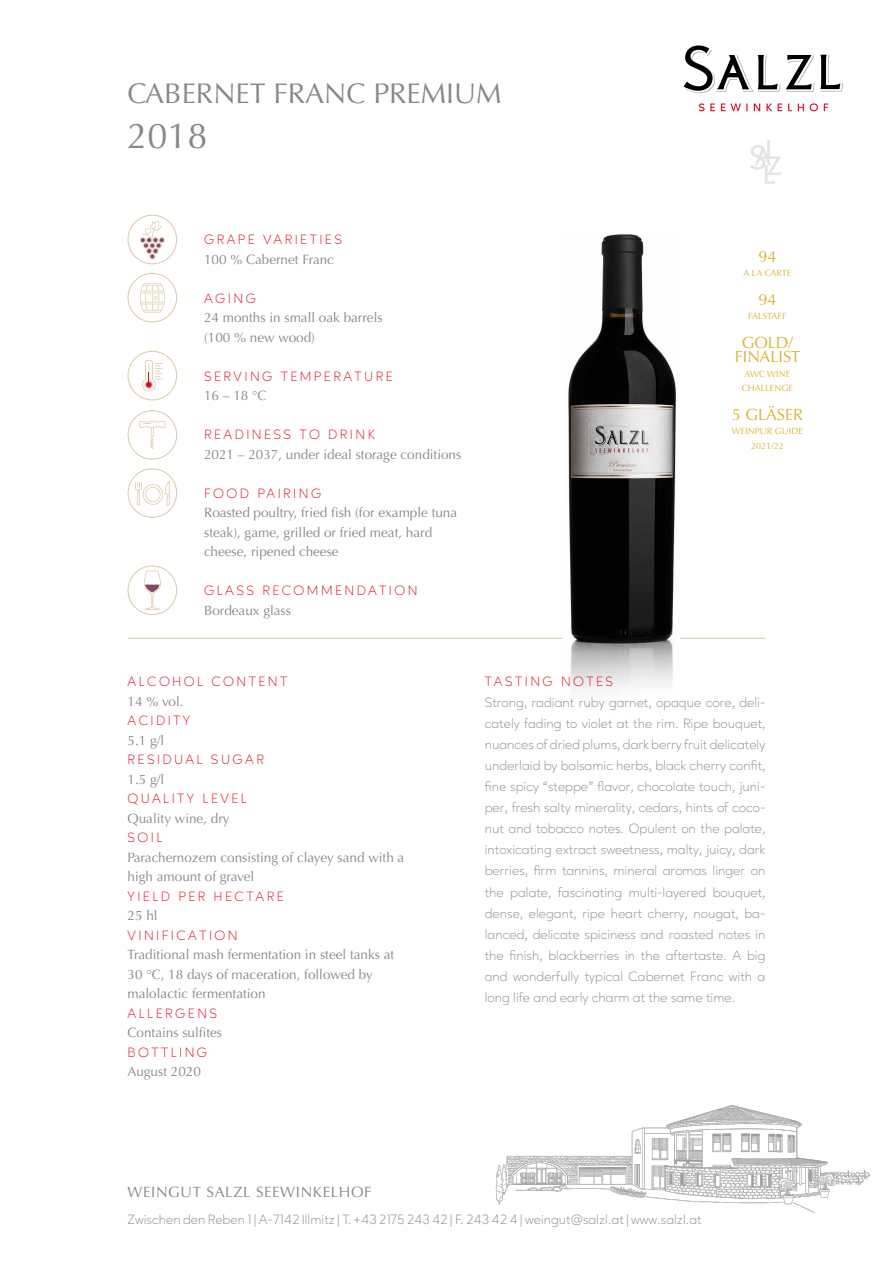
<style>
.page{position:relative;width:893px;height:1263px;background:#fff}
.page>*{position:absolute;margin:0;border:0;box-sizing:border-box;transform-origin:0 0}
.t1{font:36px "Optima";color:#878787}
.t2{font:28.5px "Optima";color:#878787}
.t3{font:16.2px/14.4px "Optima";color:#dbb230;text-align:center}
.t4{font:15px "Optima";letter-spacing:.04em;color:#878787}
.t5{font:300 13.5px/21px "Ageo";color:#878787;text-align:justify}
.t6{font:13.5px/19.5px "Optima";color:#878787}
.t7{font:300 13.5px "Ageo";letter-spacing:.18em;color:#dc0c23}
.t8{font:9px/14.4px "Optima";color:#dbb230}
</style>
<div class="page">
<svg style="left:684px;top:45px;width:159px;height:48px"></svg>
<svg style="left:699px;top:103px;width:129px;height:8px"></svg>
<img style="left:495px;top:1104px;width:375px;height:109px">
<svg style="left:750px;top:140px;width:31px;height:44px"></svg>
<hr style="left:128px;top:638px;width:637px;height:1px;background:#d9caa7">
<div style="left:128px;top:468px;width:49px;height:50px;border:1px solid #d9caa7;border-radius:50%"></div>
<svg style="left:135px;top:481px;width:35px;height:24px"></svg>
<div style="left:128px;top:410px;width:49px;height:50px;border:1px solid #d9caa7;border-radius:50%"></div>
<svg style="left:139px;top:421px;width:26px;height:28px"></svg>
<div style="left:128px;top:351px;width:49px;height:49px;border:1px solid #d9caa7;border-radius:50%"></div>
<svg style="left:142px;top:360px;width:20px;height:31px"></svg>
<div style="left:128px;top:273px;width:49px;height:49px;border:1px solid #d9caa7;border-radius:50%"></div>
<svg style="left:140px;top:283px;width:25px;height:29px"></svg>
<div style="left:128px;top:565px;width:49px;height:50px;border:1px solid #d9caa7;border-radius:50%"></div>
<svg style="left:143px;top:571px;width:18px;height:39px"></svg>
<div style="left:128px;top:215px;width:49px;height:49px;border:1px solid #d9caa7;border-radius:50%"></div>
<svg style="left:140px;top:221px;width:25px;height:38px"></svg>
<img style="left:563px;top:234px;width:117px;height:457px">
<h2 class="t2" style="left:128px;top:77px;width:376px">CABERNET FRANC PREMIUM</h2>
<h1 class="t1" style="left:128px;top:115px;width:82px">2018</h1>
<p class="t7" style="left:204px;top:232px;width:139px">GRAPE VARIETIES</p>
<p class="t6" style="left:204px;top:249px;width:131px">100 % Cabernet Franc</p>
<p class="t7" style="left:204px;top:290px;width:53px">AGING</p>
<p class="t6" style="left:204px;top:308px;width:180px">24 months in small oak barrels (100 % new wood)</p>
<p class="t7" style="left:204px;top:368px;width:190px">SERVING TEMPERATURE</p>
<p class="t6" style="left:204px;top:386px;width:64px">16 – 18 °C</p>
<p class="t7" style="left:204px;top:427px;width:172px">READINESS TO DRINK</p>
<p class="t6" style="left:204px;top:444px;width:259px">2021 – 2037, under ideal storage conditions</p>
<p class="t7" style="left:204px;top:485px;width:119px">FOOD PAIRING</p>
<p class="t6" style="left:204px;top:503px;width:255px">Roasted poultry, fried fish (for example tuna steak), game, grilled or fried meat, hard cheese, ripened cheese</p>
<p class="t7" style="left:204px;top:583px;width:215px">GLASS RECOMMENDATION</p>
<p class="t6" style="left:204px;top:600px;width:89px">Bordeaux glass</p>
<p class="t3" style="left:758px;top:249px;width:20px">94</p>
<p class="t8" style="left:743px;top:266px;width:49px">A LA CARTE</p>
<p class="t3" style="left:758px;top:292px;width:20px">94</p>
<p class="t8" style="left:748px;top:309px;width:40px">FALSTAFF</p>
<p class="t3" style="left:735px;top:335px;width:67px">GOLD/<br>FINALIST</p>
<p class="t8" style="left:742px;top:367px;width:53px">AWC WINE<br>CHALLENGE</p>
<p class="t3" style="left:732px;top:407px;width:73px">5 GLÄSER</p>
<p class="t8" style="left:732px;top:424px;width:73px;text-align:center">WEINPUR GUIDE<br>2021/22</p>
<p class="t7" style="left:128px;top:674px;width:161px">ALCOHOL CONTENT</p>
<p class="t6" style="left:128px;top:692px;width:58px">14 % vol.</p>
<p class="t7" style="left:128px;top:713px;width:64px">ACIDITY</p>
<p class="t6" style="left:128px;top:731px;width:38px">5.1 g/l</p>
<p class="t7" style="left:128px;top:752px;width:138px">RESIDUAL SUGAR</p>
<p class="t6" style="left:128px;top:770px;width:38px">1.5 g/l</p>
<p class="t7" style="left:128px;top:791px;width:121px">QUALITY LEVEL</p>
<p class="t6" style="left:128px;top:809px;width:104px">Quality wine, dry</p>
<p class="t7" style="left:128px;top:830px;width:36px">SOIL</p>
<p class="t6" style="left:128px;top:848px;width:278px">Parachernozem consisting of clayey sand with a high amount of gravel</p>
<p class="t7" style="left:128px;top:888px;width:158px">YIELD PER HECTARE</p>
<p class="t6" style="left:128px;top:906px;width:32px">25 hl</p>
<p class="t7" style="left:128px;top:927px;width:112px">VINIFICATION</p>
<p class="t6" style="left:128px;top:945px;width:268px">Traditional mash fermentation in steel tanks at<br>30 °C, 18 days of maceration, followed by malolactic fermentation</p>
<p class="t7" style="left:128px;top:1005px;width:91px">ALLERGENS</p>
<p class="t6" style="left:128px;top:1023px;width:96px">Contains sulfites</p>
<p class="t7" style="left:128px;top:1044px;width:81px">BOTTLING</p>
<p class="t6" style="left:128px;top:1062px;width:75px">August 2020</p>
<p class="t7" style="left:485px;top:674px;width:130px">TASTING NOTES</p>
<p class="t5" style="left:485px;top:692px;width:282px">Strong, radiant ruby garnet, opaque core, deli&shy;cately fading to violet at the rim. Ripe bouquet, nuances of dried plums, dark berry fruit delicately underlaid by balsamic herbs, black cherry confit, fine spicy “steppe” flavor, chocolate touch, juni&shy;per, fresh salty minerality, cedars, hints of coco&shy;nut and tobacco notes. Opulent on the palate, intoxicating extract sweetness, malty, juicy, dark berries, firm tannins, mineral aromas linger on the palate, fascinating multi-layered bouquet, dense, elegant, ripe heart cherry, nougat, ba&shy;lanced, delicate spiciness and roasted notes in the finish, blackberries in the aftertaste. A big and wonderfully typical Cabernet Franc with a long life and early charm at the same time.</p>
<p class="t4" style="left:128px;top:1183px;width:246px">WEINGUT SALZL SEEWINKELHOF</p>
<p class="t5" style="left:128px;top:1209px;width:576px">Zwischen den Reben 1 | A-7142 Illmitz | T. +43 2175 243 42 | F. 243 42 4 | weingut@salzl.at | www.salzl.at</p>
</div>
